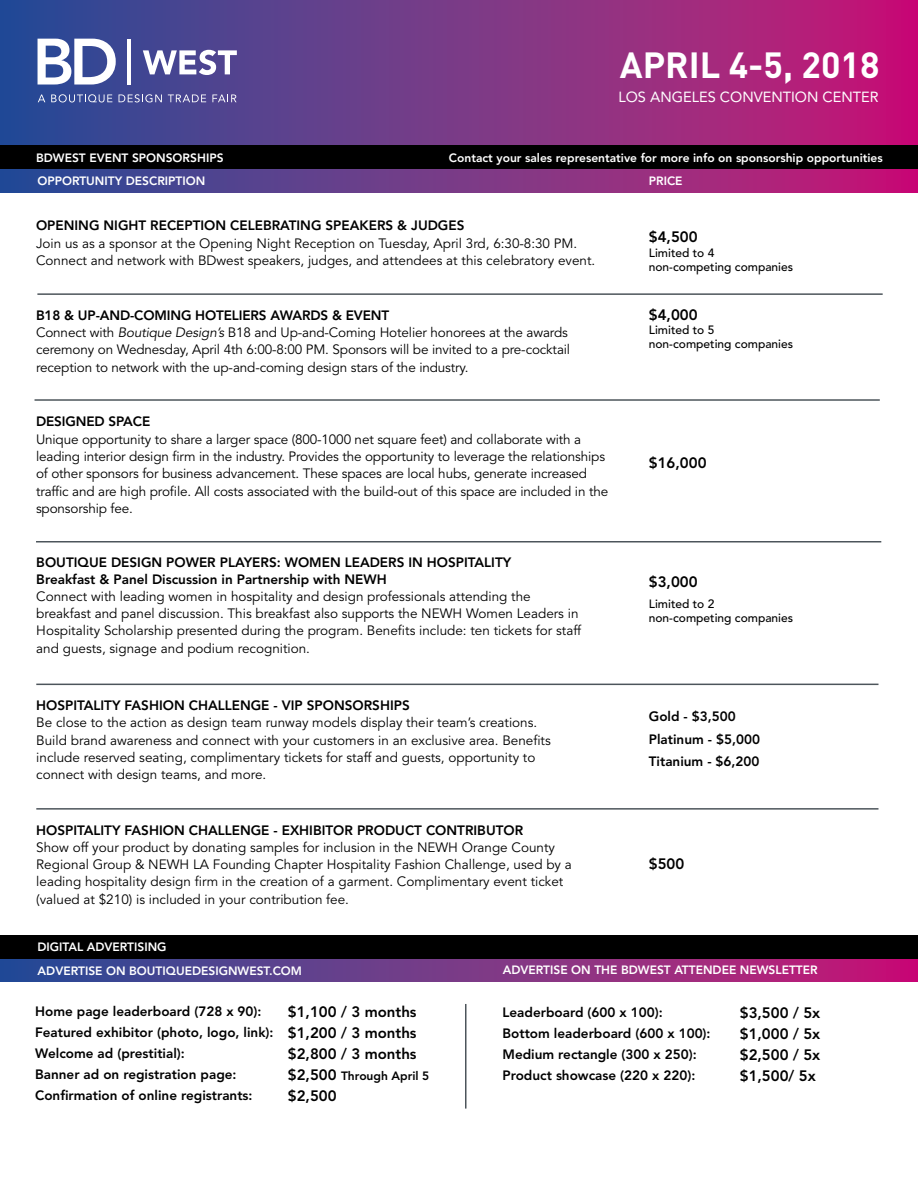
<style>
.page{position:relative;width:918px;height:1188px;background:#fff}
.page>*{position:absolute;margin:0;border:0;box-sizing:border-box;transform-origin:0 0}
.t1{font:700 36px "DIN";color:#fff}
.t2{font:800 15px/21px "Avenir LT Std";color:#000;text-align:justify}
.t3{font:14.55px "Avenir LT Std";color:#fff}
.t4{font:13.5px/17.2px "Avenir LT Std";color:#000}
.t5{font:800 13.5px/21px "Avenir LT Std";color:#000}
.t6{font:800 12px/23.7px "Avenir LT Std";color:#fff}
.t7{font:500 12px/14.4px "Avenir LT Std";color:#000}
.t8{font:800 12px "Avenir LT Std";color:#000}
.s1{font-weight:800}
.s2{font-style:italic}
.s3{font-size:15px}
</style>
<div class="page">
<svg style="left:0;top:169px;width:918px;height:24px;background:#783586"></svg>
<svg style="left:0;top:0;width:918px;height:145px;background:#7c3485"></svg>
<hr style="left:37px;top:293px;width:846px;height:2px;background:#4d555b">
<hr style="left:35px;top:399px;width:845px;height:2px;background:#4d555b">
<hr style="left:36px;top:541px;width:845px;height:2px;background:#4d555b">
<hr style="left:36px;top:808px;width:843px;height:2px;background:#4d555b">
<hr style="left:36px;top:684px;width:843px;height:1px;background:#4d555b">
<svg style="left:38px;top:39px;width:78px;height:46px"></svg>
<svg style="left:143px;top:50px;width:94px;height:25px"></svg>
<hr style="left:127px;top:39px;width:4px;height:46px;background:#fff">
<svg style="left:38px;top:94px;width:7px;height:8px"></svg>
<svg style="left:51px;top:94px;width:61px;height:8px"></svg>
<svg style="left:119px;top:94px;width:43px;height:8px"></svg>
<svg style="left:168px;top:94px;width:38px;height:8px"></svg>
<svg style="left:212px;top:94px;width:25px;height:8px"></svg>
<div style="left:0;top:145px;width:918px;height:24px;background:#000"></div>
<svg style="left:0;top:958px;width:918px;height:24px;background:#733380"></svg>
<div style="left:0;top:935px;width:918px;height:23px;background:#000"></div>
<hr style="left:465px;top:1004px;width:1px;height:105px;background:#4d555b">
<h1 class="t1" style="left:620px;top:41px;width:261px">APRIL 4-5, 2018</h1>
<p class="t3" style="left:619px;top:89px;width:262px">LOS ANGELES CONVENTION CENTER</p>
<p class="t6" style="left:36px;top:146px;width:189px">BDWEST EVENT SPONSORSHIPS</p>
<p class="t6" style="left:449px;top:146px;width:435px">Contact your sales representative for more info on sponsorship opportunities</p>
<p class="t6" style="left:37px;top:169px;width:169px">OPPORTUNITY DESCRIPTION</p>
<p class="t6" style="left:649px;top:169px;width:35px">PRICE</p>
<p class="t5" style="left:36px;top:215px;width:430px">OPENING NIGHT RECEPTION CELEBRATING SPEAKERS &amp; JUDGES</p>
<p class="t4" style="left:36px;top:235px;width:561px">Join us as a sponsor at the Opening Night Reception on Tuesday, April 3rd, 6:30-8:30 PM.<br>Connect and network with BDwest speakers, judges, and attendees at this celebratory event.</p>
<p class="t2" style="left:649px;top:227px;width:50px">$4,500</p>
<p class="t7" style="left:649px;top:246px;width:146px">Limited to 4 non-competing companies</p>
<p class="t4" style="left:36px;top:307px;width:536px"><span class="s1">B18 &amp; UP-AND-COMING HOTELIERS AWARDS &amp; EVENT<br></span>Connect with <span class="s2">Boutique Design’s</span> B18 and Up-and-Coming Hotelier honorees at the awards ceremony on Wednesday, April 4th 6:00-8:00 PM. Sponsors will be invited to a pre-cocktail reception to network with the up-and-coming design stars of the industry.</p>
<p class="t2" style="left:649px;top:304px;width:50px">$4,000</p>
<p class="t7" style="left:649px;top:323px;width:146px">Limited to 5 non-competing companies</p>
<p class="t5" style="left:36px;top:411px;width:116px">DESIGNED SPACE</p>
<p class="t4" style="left:36px;top:431px;width:574px">Unique opportunity to share a larger space (800-1000 net square feet) and collaborate with a leading interior design firm in the industry. Provides the opportunity to leverage the relationships of other sponsors for business advancement. These spaces are local hubs, generate increased traffic and are high profile. All costs associated with the build-out of this space are included in the sponsorship fee.</p>
<p class="t5" style="left:36px;top:555px;width:476px;line-height:16.2px">BOUTIQUE DESIGN POWER PLAYERS: WOMEN LEADERS IN HOSPITALITY<br>Breakfast &amp; Panel Discussion in Partnership with NEWH</p>
<p class="t4" style="left:36px;top:588px;width:546px">Connect with leading women in hospitality and design professionals attending the breakfast and panel discussion. This breakfast also supports the NEWH Women Leaders in Hospitality Scholarship presented during the program. Benefits include: ten tickets for staff and guests, signage and podium recognition.</p>
<p class="t5" style="left:36px;top:695px;width:375px">HOSPITALITY FASHION CHALLENGE - VIP SPONSORSHIPS</p>
<p class="t4" style="left:36px;top:714px;width:516px">Be close to the action as design team runway models display their team’s creations.<br>Build brand awareness and connect with your customers in an exclusive area. Benefits include reserved seating, complimentary tickets for staff and guests, opportunity to connect with design teams, and more.</p>
<p class="t5" style="left:36px;top:819px;width:488px">HOSPITALITY FASHION CHALLENGE - EXHIBITOR PRODUCT CONTRIBUTOR</p>
<p class="t4" style="left:36px;top:839px;width:537px">Show off your product by donating samples for inclusion in the NEWH Orange County Regional Group &amp; NEWH LA Founding Chapter Hospitality Fashion Challenge, used by a leading hospitality design firm in the creation of a garment. Complimentary event ticket (valued at $210) is included in your contribution fee.</p>
<p class="t2" style="left:649px;top:452px;width:59px">$16,000</p>
<p class="t2" style="left:649px;top:571px;width:50px">$3,000</p>
<p class="t7" style="left:649px;top:597px;width:146px">Limited to 2 non-competing companies</p>
<p class="t5" style="left:649px;top:705px;width:113px;line-height:22.5px">Gold - $3,500<br>Platinum - $5,000<br>Titanium - $6,200</p>
<p class="t2" style="left:649px;top:853px;width:37px">$500</p>
<p class="t6" style="left:38px;top:935px;width:266px">DIGITAL ADVERTISING<br>ADVERTISE ON BOUTIQUEDESIGNWEST.COM</p>
<p class="t6" style="left:503px;top:958px;width:316px">ADVERTISE ON THE BDWEST ATTENDEE NEWSLETTER</p>
<p class="t2" style="left:288px;top:1001px;width:130px">$1,100 / 3 months $1,200 / 3 months $2,800 / 3 months</p>
<p class="t8" style="left:288px;top:1069px;width:143px"><span class="s3">$2,500</span> Through April 5</p>
<p class="t2" style="left:288px;top:1085px;width:50px">$2,500</p>
<p class="t5" style="left:35px;top:1001px;width:240px">Home page leaderboard (728 x 90):<br>Featured exhibitor (photo, logo, link):<br>Welcome ad (prestitial):<br>Banner ad on registration page:<br>Confirmation of online registrants:</p>
<p class="t5" style="left:503px;top:1001px;width:210px">Leaderboard (600 x 100):<br>Bottom leaderboard (600 x 100):<br>Medium rectangle (300 x 250):<br>Product showcase (220 x 220):</p>
<p class="t2" style="left:740px;top:1002px;width:82px">$3,500 / 5x $1,000 / 5x $2,500 / 5x $1,500/ 5x</p>
</div>
